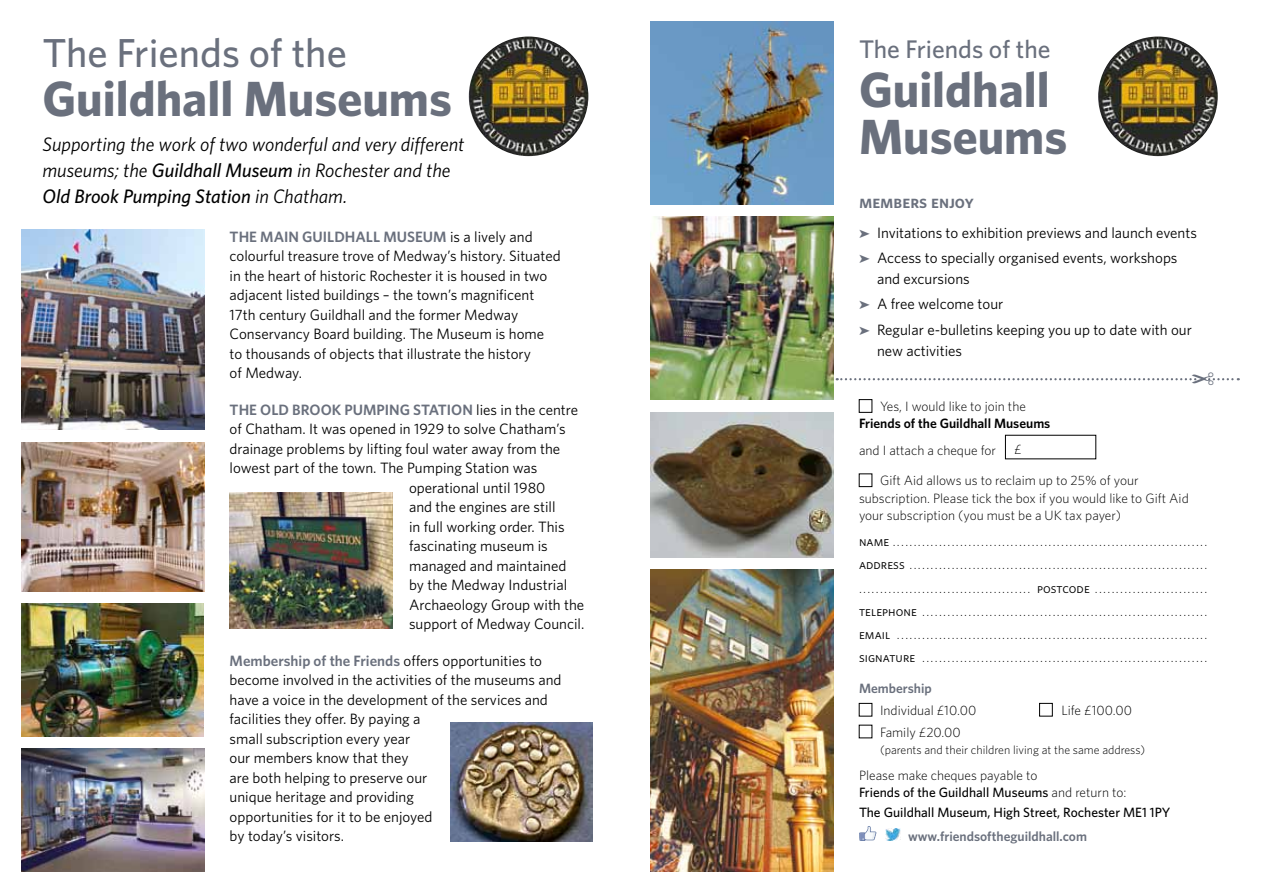
<style>
.page{position:relative;width:1263px;height:893px;background:#fff}
.page>*{position:absolute;margin:0;border:0;box-sizing:border-box;transform-origin:0 0}
.t1{font:700 49.5px/46.5px "Whitney";color:#6a707d}
.t2{font:500 40.5px "Whitney";color:#6a707d}
.t3{font:500 25.5px "Whitney";color:#6a707d}
.t4{font:italic 19.5px/25.5px "Whitney";color:#000}
.t5{font:600 18px "Whitney";color:#6a707d}
.t6{font:15px/19.5px "Whitney";color:#000}
.t7{font:600 15px "Whitney";color:#6a707d}
.t8{font:300 13.5px/23.2px "Whitney";color:#000}
.t9{font:500 13.5px "Whitney";color:#000}
.t10{font:600 13.5px "Whitney";color:#6a707d}
.t11{font:600 13.5px "Whitney";color:#000}
.t12{font:300 12px "Whitney";color:#000}
.s1{font-weight:500}
.s2{font-weight:600;color:#6a707d}
.s3{font-weight:400;color:#000}
.s4{color:#6a707d}
.s5{font-weight:400}
</style>
<div class="page">
<img style="left:451px;top:723px;width:142px;height:119px">
<img style="left:230px;top:493px;width:162px;height:136px">
<img style="left:21px;top:230px;width:183px;height:199px">
<img style="left:21px;top:604px;width:183px;height:133px">
<img style="left:21px;top:748px;width:183px;height:124px">
<img style="left:469px;top:37px;width:119px;height:119px;border-radius:60px">
<img style="left:21px;top:442px;width:183px;height:149px">
<div style="left:859px;top:399px;width:13px;height:14px;border:1px solid #000"></div>
<div style="left:859px;top:474px;width:13px;height:13px;border:1px solid #000"></div>
<div style="left:859px;top:703px;width:13px;height:13px;border:1px solid #000"></div>
<div style="left:1039px;top:703px;width:13px;height:13px;border:1px solid #000"></div>
<img style="left:651px;top:412px;width:182px;height:145px">
<img style="left:651px;top:21px;width:182px;height:183px">
<img style="left:651px;top:570px;width:182px;height:302px">
<img style="left:651px;top:217px;width:182px;height:183px">
<img style="left:1098px;top:37px;width:120px;height:119px;border-radius:60px">
<svg style="left:859px;top:826px;width:17px;height:15px"></svg>
<img style="left:885px;top:829px;width:15px;height:12px">
<svg style="left:837px;top:378px;width:402px;height:3px"></svg>
<h2 class="t2" style="left:43px;top:26px;width:306px">The Friends of the</h2>
<h1 class="t1" style="left:43px;top:75px;width:411px">Guildhall Museums</h1>
<h3 class="t4" style="left:43px;top:131px;width:423px">Supporting the work of two wonderful and very different museums; the <span class="s1">Guildhall Museum</span> in Rochester and the<br><span class="s1">Old Brook Pumping Station</span> in Chatham.</h3>
<p class="t6" style="left:230px;top:226px;width:333px"><span class="s2">The main Guildhall Museum</span> is a lively and colourful treasure trove of Medway’s history. Situated in the heart of historic Rochester it is housed in two adjacent listed buildings – the town’s magnificent 17th century Guildhall and the former Medway Conservancy Board building. The Museum is home<br>to thousands of objects that illustrate the history<br>of Medway.</p>
<p class="t7" style="left:230px;top:399px;width:350px">The Old Brook Pumping Station <span class="s3">lies in the centre</span></p>
<p class="t6" style="left:230px;top:419px;width:338px">of Chatham. It was opened in 1929 to solve Chatham’s</p>
<p class="t6" style="left:230px;top:438px;width:332px">drainage problems by lifting foul water away from the</p>
<p class="t6" style="left:230px;top:458px;width:309px">lowest part of the town. The Pumping Station was</p>
<p class="t6" style="left:409px;top:477px;width:138px">operational until 1980</p>
<p class="t6" style="left:409px;top:497px;width:148px">and the engines are still</p>
<p class="t6" style="left:409px;top:516px;width:157px">in full working order. This</p>
<p class="t6" style="left:409px;top:536px;width:140px">fascinating museum is</p>
<p class="t6" style="left:409px;top:555px;width:159px">managed and maintained</p>
<p class="t6" style="left:409px;top:575px;width:160px">by the Medway Industrial</p>
<p class="t6" style="left:409px;top:594px;width:177px">Archaeology Group with the</p>
<p class="t6" style="left:409px;top:614px;width:177px">support of Medway Council.</p>
<p class="t6" style="left:230px;top:650px;width:333px"><span class="s2">Membership of the Friends</span> offers opportunities to become involved in the activities of the museums and have a voice in the development of the services and facilities they offer. By paying a<br>small subscription every year<br>our members know that they<br>are both helping to preserve our<br>unique heritage and providing<br>opportunities for it to be enjoyed<br>by today’s visitors.</p>
<h3 class="t3" style="left:859px;top:32px;width:193px">The Friends of the</h3>
<h1 class="t1" style="left:859px;top:66px;width:210px">Guildhall<br>Museums</h1>
<p class="t5" style="left:859px;top:190px;width:116px">members enjoy</p>
<p class="t6" style="left:859px;top:220px;width:339px;line-height:25.2px"><span class="s4">➤</span> Invitations to exhibition previews and launch events <span class="s4">➤</span> Access to specially organised events, workshops</p>
<p class="t6" style="left:859px;top:266px;width:334px;line-height:25.2px;text-indent:18px">and excursions<br><span class="s4">➤</span> A free welcome tour<br><span class="s4">➤</span> Regular e-bulletins keeping you up to date with our</p>
<p class="t6" style="left:877px;top:340px;width:87px">new activities</p>
<p class="t8" style="left:880px;top:394px;width:147px">Yes, I would like to join the</p>
<p class="t11" style="left:859px;top:415px;width:193px">Friends of the Guildhall Museums</p>
<p class="t8" style="left:859px;top:438px;width:138px">and I attach a cheque for</p>
<p class="t8" style="left:1014px;top:437px;width:9px">£</p>
<p class="t8" style="left:859px;top:472px;width:331px;line-height:17.2px;text-indent:21px">Gift Aid allows us to reclaim up to 25% of your subscription. Please tick the box if you would like to Gift Aid your subscription (you must be a UK tax payer)</p>
<p class="t8" style="left:859px;top:529px;width:350px;text-align:justify"><span class="s5">name</span> ........................................................................... <span class="s5">address</span> ....................................................................... ......................................... <span class="s5">postcode</span> ........................... <span class="s5">telephone</span> .................................................................... <span class="s5">email</span> .......................................................................... <span class="s5">signature</span> ....................................................................</p>
<p class="t10" style="left:859px;top:679px;width:74px">Membership</p>
<p class="t8" style="left:880px;top:698px;width:98px">Individual £10.00</p>
<p class="t8" style="left:1061px;top:698px;width:72px">Life £100.00</p>
<p class="t8" style="left:880px;top:720px;width:82px">Family £20.00</p>
<p class="t12" style="left:880px;top:742px;width:267px">(parents and their children living at the same address)</p>
<p class="t8" style="left:859px;top:766px;width:269px;line-height:17.2px">Please make cheques payable to<br><span class="s1">Friends of the Guildhall Museums</span> and return to:</p>
<p class="t9" style="left:859px;top:803px;width:313px">The Guildhall Museum, High Street, Rochester ME1 1PY</p>
<p class="t10" style="left:908px;top:827px;width:180px">www.friendsoftheguildhall.com</p>
</div>
